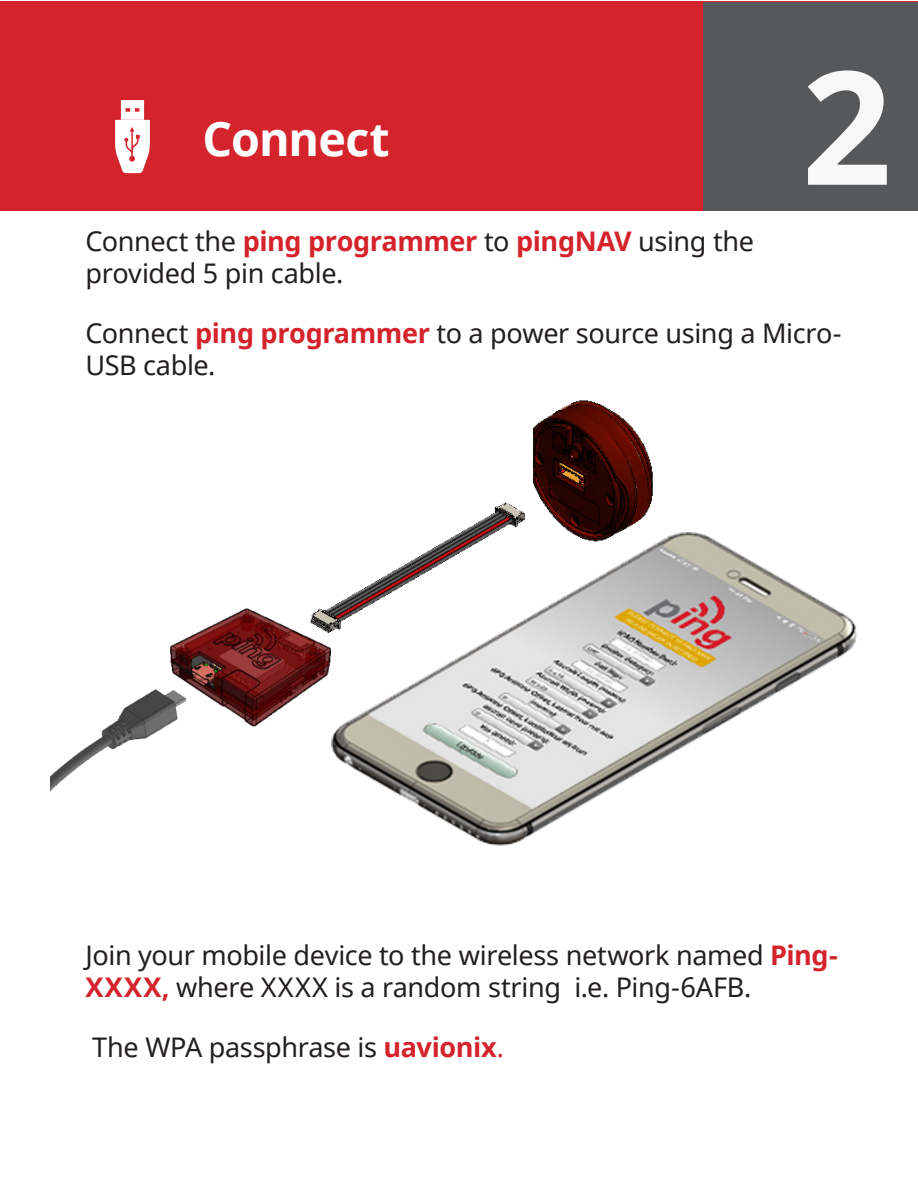
<style>
.page{position:relative;width:918px;height:1188px;background:#fff}
.page>*{position:absolute;margin:0;border:0;box-sizing:border-box;transform-origin:0 0}
.Noto_Sans_Heading{font:700 157.8px "Noto Sans";color:#f8f8f8}
.Noto_Sans_Heading-2{font:700 46.65px "Noto Sans";letter-spacing:-.02em;color:#fff}
.Body_Copy_9pt{font:27px/32.4px "Noto Sans";letter-spacing:-.015em;color:#231f20}
.s1{font-weight:700;color:#d5232c}
.s2{color:#d5232c}
</style>
<div class="page">
<div style="left:0;top:1px;width:918px;height:210px;background:#d5232c"></div>
<svg style="left:115px;top:100px;width:35px;height:73px"></svg>
<div style="left:703px;top:2px;width:214px;height:208px;background:#57585a"></div>
<img style="left:51px;top:400px;width:806px;height:446px">
<p class="Noto_Sans_Heading-2" style="left:202px;top:106px;width:189px">Connect</p>
<p class="Noto_Sans_Heading" style="left:802px;top:16px;width:92px">2</p>
<p class="Body_Copy_9pt" style="left:86px;top:224px;width:670px">Connect the <span class="s1">ping programmer</span> to <span class="s1">pingNAV</span> using the provided 5 pin cable.</p>
<p class="Body_Copy_9pt" style="left:86px;top:316px;width:758px">Connect <span class="s1">ping programmer</span> to a power source using a Micro-<br>USB cable.</p>
<p class="Body_Copy_9pt" style="left:86px;top:938px;width:754px">Join your mobile device to the wireless network named <span class="s1">Ping-<br>XXXX,</span> where XXXX is a random string i.e. Ping-6AFB.</p>
<p class="Body_Copy_9pt" style="left:92px;top:1030px;width:413px">The WPA passphrase is <span class="s1">uavionix</span><span class="s2">.</span></p>
</div>
